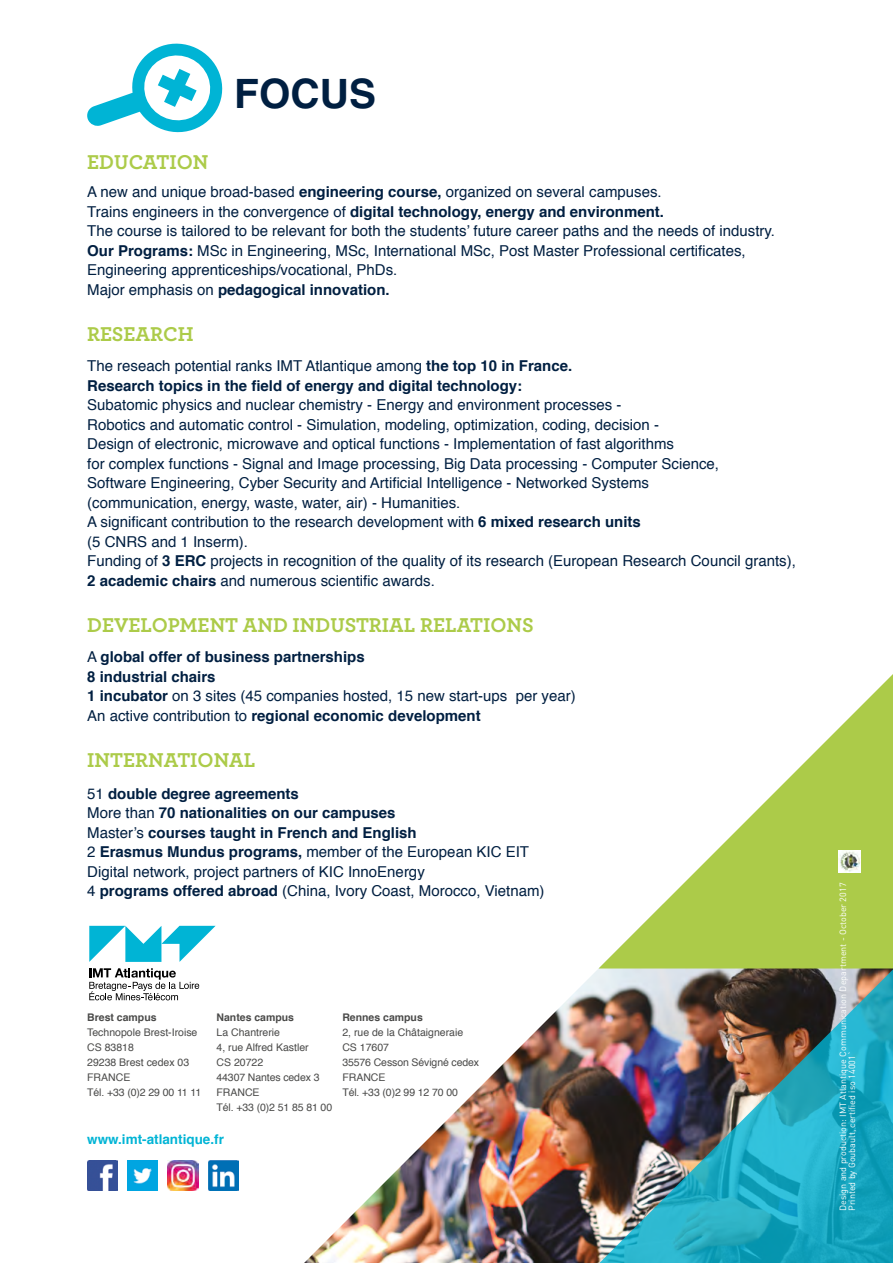
<style>
.page{position:relative;width:893px;height:1263px;background:#fff}
.page>*{position:absolute;margin:0;border:0;box-sizing:border-box;transform-origin:0 0}
.t1{font:700 40.5px "Helvetica LT Pro";color:#001f41}
.t2{font:700 21px "Archer";color:#accb49}
.t3{font:15px/19.5px "Helvetica";color:#001f41}
.t4{font:700 15px/19.5px "Helvetica";color:#001f41}
.t5{font:700 13.5px "Helvetica";color:#00b4d5}
.t6{font:10.5px/15px "Helvetica";color:#4a4a49}
.t7{font:700 10.5px "Helvetica";color:#4a4a49}
.t8{font:9px/9px "DIN";color:#fff}
.s1{font-weight:700}
.s2{font-weight:400}
</style>
<div class="page">
<img style="left:304px;top:972px;width:291px;height:291px">
<svg style="left:637px;top:674px;width:256px;height:256px"></svg>
<img style="left:595px;top:930px;width:298px;height:333px">
<svg style="left:87px;top:43px;width:136px;height:90px"></svg>
<img style="left:208px;top:1160px;width:31px;height:30px">
<img style="left:168px;top:1160px;width:30px;height:30px">
<img style="left:128px;top:1160px;width:30px;height:30px">
<img style="left:87px;top:1160px;width:30px;height:30px">
<img style="left:839px;top:850px;width:22px;height:22px">
<svg style="left:89px;top:968px;width:110px;height:32px"></svg>
<svg style="left:89px;top:926px;width:127px;height:36px"></svg>
<h1 class="t1" style="left:234px;top:69px;width:143px">FOCUS</h1>
<h2 class="t2" style="left:87px;top:145px;width:123px">EDUCATION</h2>
<p class="t3" style="left:87px;top:183px;width:689px">A new and unique broad-based <span class="s1">engineering course,</span> organized on several campuses.<br>Trains engineers in the convergence of <span class="s1">digital technology, energy and environment.<br></span>The course is tailored to be relevant for both the students’ future career paths and the needs of industry.<br><span class="s1">Our Programs:</span> MSc in Engineering, MSc, International MSc, Post Master Professional certificates, Engineering apprenticeships/vocational, PhDs.<br>Major emphasis on <span class="s1">pedagogical innovation.</span></p>
<h2 class="t2" style="left:87px;top:318px;width:108px">RESEARCH</h2>
<p class="t4" style="left:87px;top:356px;width:486px"><span class="s2">The reseach potential ranks IMT Atlantique among</span> the top 10 in France.<br>Research topics in the field of energy and digital technology:</p>
<p class="t3" style="left:87px;top:396px;width:710px">Subatomic physics and nuclear chemistry - Energy and environment processes -<br>Robotics and automatic control - Simulation, modeling, optimization, coding, decision -<br>Design of electronic, microwave and optical functions - Implementation of fast algorithms<br>for complex functions - Signal and Image processing, Big Data processing - Computer Science,<br>Software Engineering, Cyber Security and Artificial Intelligence - Networked Systems<br>(communication, energy, waste, water, air) - Humanities.<br>A significant contribution to the research development with <span class="s1">6 mixed research units<br></span>(5 CNRS and 1 Inserm).<br>Funding of <span class="s1">3 ERC</span> projects in recognition of the quality of its research (European Research Council grants), <span class="s1">2 academic chairs</span> and numerous scientific awards.</p>
<h2 class="t2" style="left:87px;top:609px;width:448px">DEVELOPMENT AND INDUSTRIAL RELATIONS</h2>
<p class="t4" style="left:87px;top:647px;width:490px"><span class="s2">A</span> global offer of business partnerships<br>8 industrial chairs<br>1 incubator <span class="s2">on 3 sites (45 companies hosted, 15 new start-ups per year)<br>An active contribution to</span> regional economic development</p>
<h2 class="t2" style="left:87px;top:744px;width:170px">INTERNATIONAL</h2>
<p class="t3" style="left:87px;top:784px;width:459px">51 <span class="s1">double degree agreements<br></span>More than <span class="s1">70 nationalities on our campuses<br></span>Master’s <span class="s1">courses taught in French and English<br></span>2 <span class="s1">Erasmus Mundus programs,</span> member of the European KIC EIT Digital network, project partners of KIC InnoEnergy<br>4 <span class="s1">programs offered abroad</span> (China, Ivory Coast, Morocco, Vietnam)</p>
<p class="t7" style="left:87px;top:1009px;width:71px">Brest campus</p>
<p class="t6" style="left:87px;top:1025px;width:116px">Technopole Brest-Iroise<br>CS 83818<br>29238 Brest cedex 03<br>FRANCE<br>Tél. +33 (0)2 29 00 11 11</p>
<p class="t7" style="left:216px;top:1009px;width:79px">Nantes campus</p>
<p class="t6" style="left:216px;top:1025px;width:117px">La Chantrerie<br>4, rue Alfred Kastler<br>CS 20722<br>44307 Nantes cedex 3<br>FRANCE<br>Tél. +33 (0)2 51 85 81 00</p>
<p class="t5" style="left:87px;top:1128px;width:138px">www.imt-atlantique.fr</p>
<p class="t7" style="left:342px;top:1009px;width:82px">Rennes campus</p>
<p class="t6" style="left:342px;top:1025px;width:138px">2, rue de la Châtaigneraie<br>CS 17607<br>35576 Cesson Sévigné cedex<br>FRANCE<br>Tél. +33 (0)2 99 12 70 00</p>
<p class="t8" style="left:838px;top:1211px;width:330px;rotate:-90deg">Design and production: IMT Atlantique Communication Department - October 2017<br>Printed by Goubault, certified iso 14001`</p>
</div>
